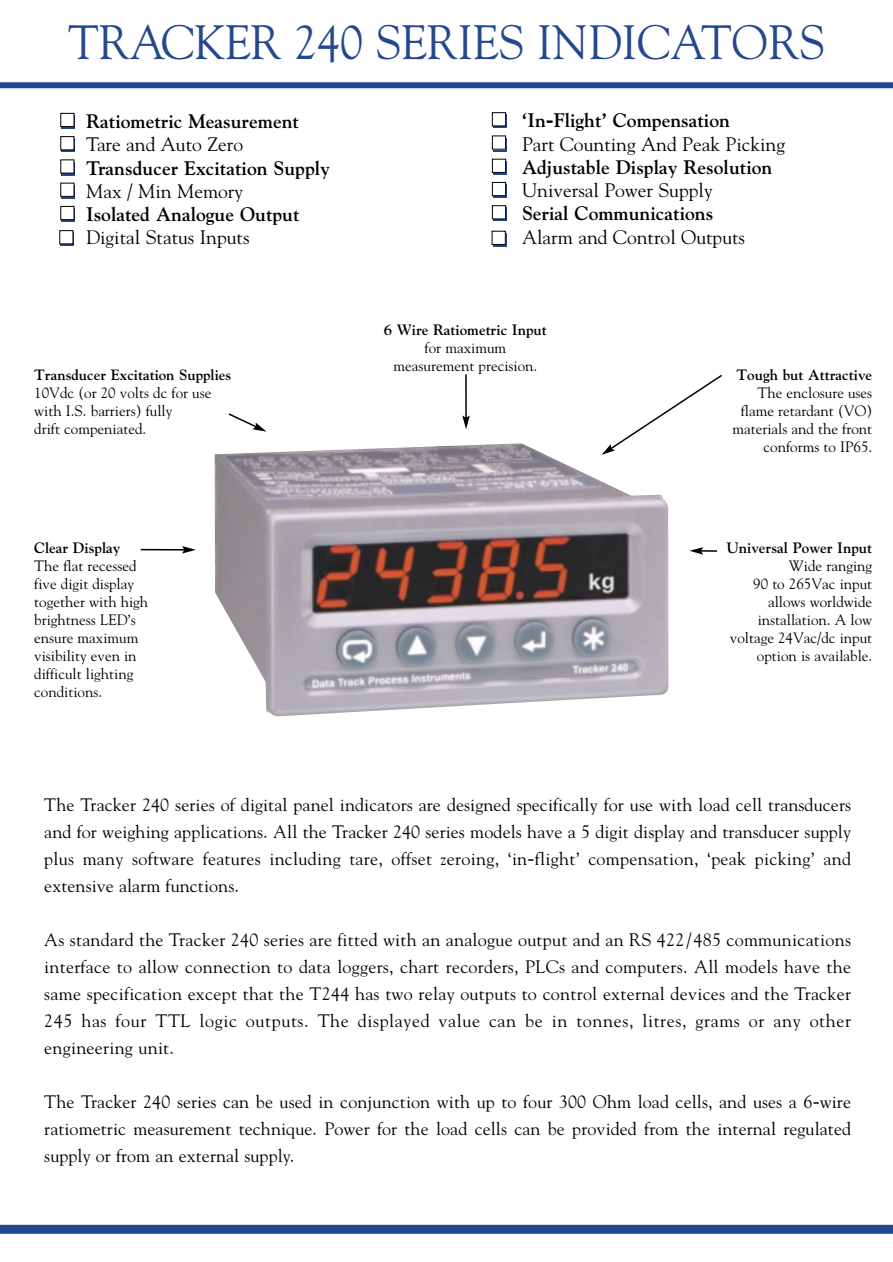
<style>
.page{position:relative;width:893px;height:1262px;background:#fff}
.page>*{position:absolute;margin:0;border:0;box-sizing:border-box;transform-origin:0 0}
.t1{font:48px "Goudy";color:#23488e;scale:.96 1}
.t2{font:19.5px/23.2px "Goudy";color:#000}
.t3{font:700 19.5px "Goudy";color:#000}
.t4{font:18px/27px "Goudy";letter-spacing:.01em;color:#000;text-align:justify}
.t5{font:15px/18px "Goudy";color:#000;text-align:right}
.t6{font:700 15px "Goudy";color:#000}
.t7{font:700 14.85px "Goudy";color:#000}
.s1{font-weight:700}
.s2{font-family:"Helvetica Neue";font-weight:700}
.s3{font-family:"Helvetica Neue"}
</style>
<div class="page">
<img style="left:215px;top:443px;width:453px;height:273px">
<hr style="left:465px;top:374px;width:2px;height:44px;background:#000">
<svg style="left:462px;top:415px;width:8px;height:14px"></svg>
<svg style="left:228px;top:413px;width:38px;height:19px"></svg>
<svg style="left:140px;top:546px;width:56px;height:7px"></svg>
<svg style="left:689px;top:547px;width:29px;height:7px"></svg>
<div style="left:62px;top:115px;width:13px;height:14px;background:#1f4181"></div>
<div style="left:61px;top:113px;width:13px;height:14px;background:#fff"></div>
<div style="left:61px;top:113px;width:13px;height:14px;border:1px solid #000"></div>
<div style="left:62px;top:138px;width:13px;height:14px;background:#162e5c"></div>
<div style="left:61px;top:137px;width:13px;height:13px;background:#fff"></div>
<div style="left:61px;top:136px;width:13px;height:14px;border:1px solid #000"></div>
<div style="left:62px;top:162px;width:13px;height:13px;background:#0d1c37"></div>
<div style="left:61px;top:160px;width:13px;height:13px;background:#fff"></div>
<svg style="left:62px;top:185px;width:13px;height:14px"></svg>
<div style="left:61px;top:183px;width:13px;height:13px;background:#fff"></div>
<div style="left:62px;top:208px;width:13px;height:14px;background:#1e3e7c"></div>
<div style="left:61px;top:206px;width:13px;height:14px;background:#fff"></div>
<div style="left:61px;top:206px;width:13px;height:14px;border:1px solid #000"></div>
<div style="left:61px;top:232px;width:13px;height:14px;background:#152b56"></div>
<div style="left:60px;top:231px;width:13px;height:13px;background:#fff"></div>
<div style="left:60px;top:230px;width:13px;height:14px;border:1px solid #000"></div>
<div style="left:493px;top:115px;width:14px;height:13px;background:#152b55"></div>
<div style="left:492px;top:113px;width:13px;height:13px;background:#fff"></div>
<div style="left:492px;top:112px;width:14px;height:14px;border:1px solid #000"></div>
<div style="left:493px;top:138px;width:14px;height:13px;background:#575757"></div>
<div style="left:492px;top:136px;width:13px;height:13px;background:#fff"></div>
<div style="left:492px;top:136px;width:14px;height:13px;border:1px solid #000"></div>
<div style="left:493px;top:161px;width:14px;height:14px;background:#23488e"></div>
<div style="left:492px;top:159px;width:13px;height:13px;background:#fff"></div>
<div style="left:492px;top:159px;width:14px;height:14px;border:1px solid #000"></div>
<div style="left:493px;top:184px;width:14px;height:14px;background:#1c3b74"></div>
<div style="left:492px;top:182px;width:13px;height:14px;background:#fff"></div>
<div style="left:492px;top:182px;width:14px;height:14px;border:1px solid #000"></div>
<div style="left:493px;top:208px;width:14px;height:13px;background:#132850"></div>
<div style="left:492px;top:206px;width:13px;height:13px;background:#fff"></div>
<div style="left:492px;top:205px;width:14px;height:14px;border:1px solid #000"></div>
<div style="left:493px;top:233px;width:13px;height:14px;background:#23488e"></div>
<div style="left:492px;top:231px;width:13px;height:13px;background:#fff"></div>
<div style="left:492px;top:231px;width:13px;height:14px;border:1px solid #000"></div>
<div style="left:0;top:82px;width:892px;height:6px;background:#23488e"></div>
<div style="left:627px;top:367px;width:77px;height:107px;background:#fff"></div>
<svg style="left:601px;top:374px;width:121px;height:81px"></svg>
<div style="left:0;top:1224px;width:892px;height:9px;background:#23488e"></div>
<h1 class="t1" style="left:68px;top:19px;width:789px">TRACKER 240 SERIES INDICATORS</h1>
<p class="t3" style="left:86px;top:113px;width:214px">Ratiometric Measurement</p>
<p class="t2" style="left:86px;top:135px;width:158px">Tare and Auto Zero</p>
<p class="t3" style="left:86px;top:159px;width:245px">Transducer Excitation Supply</p>
<p class="t2" style="left:86px;top:181px;width:158px">Max / Min Memory</p>
<p class="t3" style="left:86px;top:206px;width:215px">Isolated Analogue Output</p>
<p class="t2" style="left:86px;top:228px;width:165px">Digital Status Inputs</p>
<p class="t7" style="left:34px;top:368px;width:198px">Transducer Excitation Supplies</p>
<p class="t5" style="left:34px;top:385px;width:179px;text-align:left">10Vdc (or 20 volts dc for use with I.S. barriers) fully<br>drift compeniated.</p>
<p class="t6" style="left:34px;top:540px;width:88px">Clear Display</p>
<p class="t5" style="left:34px;top:558px;width:116px;text-align:left">The flat recessed five digit display together with high brightness LED’s ensure maximum visibility even in difficult lighting conditions.</p>
<p class="t2" style="left:522px;top:111px;width:264px"><span class="s1">‘In</span><span class="s2">-</span><span class="s1">Flight’ Compensation<br></span>Part Counting And Peak Picking</p>
<p class="t3" style="left:522px;top:159px;width:252px">Adjustable Display Resolution</p>
<p class="t2" style="left:522px;top:181px;width:192px">Universal Power Supply</p>
<p class="t3" style="left:522px;top:205px;width:193px">Serial Communications</p>
<p class="t2" style="left:522px;top:227px;width:224px">Alarm and Control Outputs</p>
<p class="t6" style="left:384px;top:323px;width:164px">6 Wire Ratiometric Input</p>
<p class="t5" style="left:393px;top:340px;width:145px;text-align:center">for maximum measurement precision.</p>
<p class="t6" style="left:736px;top:368px;width:137px">Tough but Attractive</p>
<p class="t5" style="left:732px;top:385px;width:141px">The enclosure uses flame retardant (VO) materials and the front conforms to IP65.</p>
<p class="t6" style="left:726px;top:540px;width:147px">Universal Power Input</p>
<p class="t5" style="left:729px;top:558px;width:144px">Wide ranging<br>90 to 265Vac input allows worldwide installation. A low voltage 24Vac/dc input option is available.</p>
<p class="t4" style="left:44px;top:793px;width:808px">The Tracker 240 series of digital panel indicators are designed specifically for use with load cell transducers and for weighing applications. All the Tracker 240 series models have a 5 digit display and transducer supply plus many software features including tare, offset zeroing, ‘in<span class="s3">-</span>flight’ compensation, ‘peak picking’ and extensive alarm functions.</p>
<p class="t4" style="left:44px;top:928px;width:808px">As standard the Tracker 240 series are fitted with an analogue output and an RS 422/485 communications interface to allow connection to data loggers, chart recorders, PLCs and computers. All models have the same specification except that the T244 has two relay outputs to control external devices and the Tracker 245 has four TTL logic outputs. The displayed value can be in tonnes, litres, grams or any other engineering unit.</p>
<p class="t4" style="left:44px;top:1090px;width:808px">The Tracker 240 series can be used in conjunction with up to four 300 Ohm load cells, and uses a 6<span class="s3">-</span>wire ratiometric measurement technique. Power for the load cells can be provided from the internal regulated supply or from an external supply.</p>
</div>
